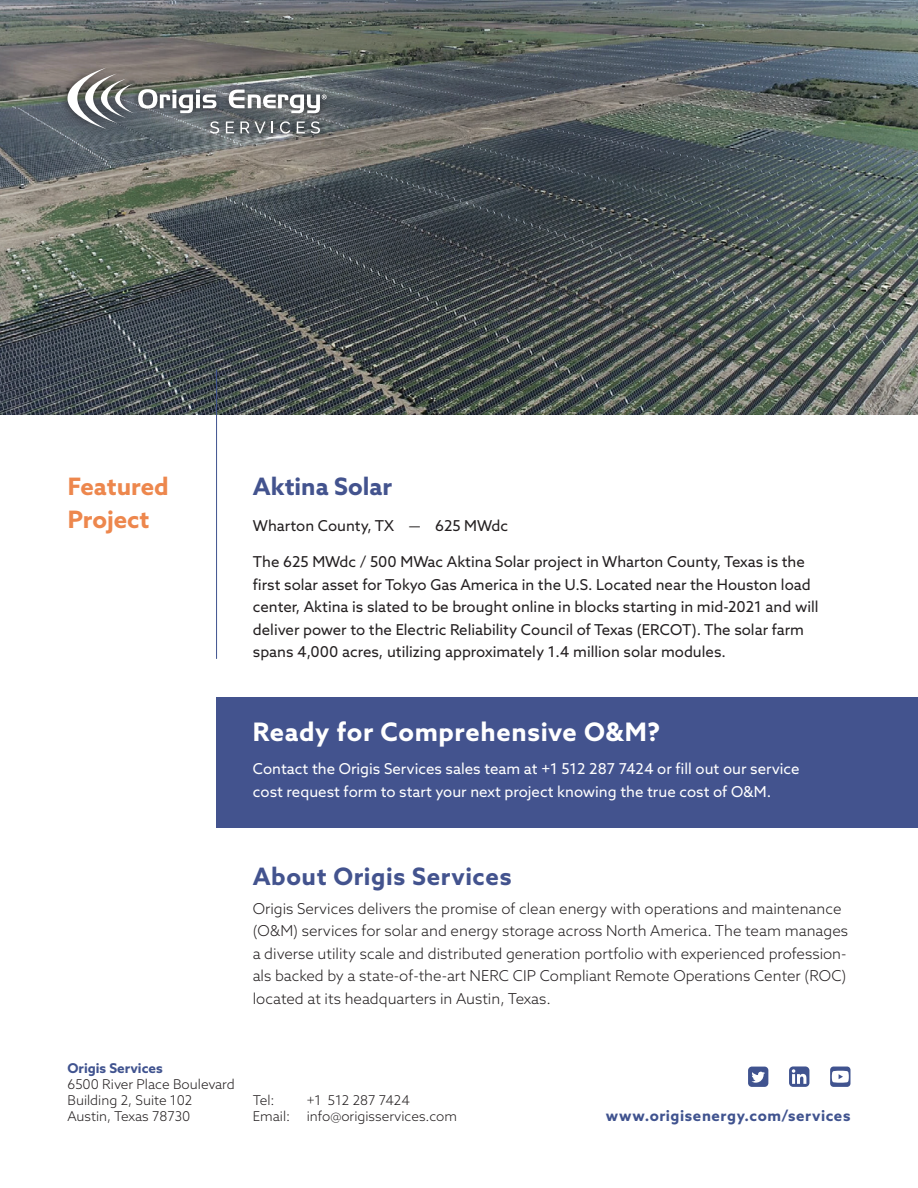
<style>
.page{position:relative;width:918px;height:1188px;background:#fff}
.page>*{position:absolute;margin:0;border:0;box-sizing:border-box;transform-origin:0 0}
.t1{font:700 25.5px "Azo Sans";letter-spacing:.025em;color:#fff}
.t2{font:700 24px "Azo Sans";letter-spacing:.02em;color:#43538e}
.t3{font:700 24px/33px "Azo Sans";color:#ed874d}
.t4{font:700 24px "Azo Sans";color:#43538e}
.t5{font:15px/22.5px "Azo Sans";color:#231f20}
.t6{font:300 15px/22.5px "Azo Sans";color:#231f20}
.t7{font:15px/22.5px "Azo Sans";color:#fff}
.t8{font:700 15px "Azo Sans";letter-spacing:.04em;color:#40538f}
.t9{font:300 13.5px/16.2px "Azo Sans";color:#231f20}
.t10{font:700 13.5px "Azo Sans";color:#40538f}
</style>
<div class="page">
<div style="left:216px;top:697px;width:702px;height:131px;background:#43538e"></div>
<img style="left:0;top:0;width:918px;height:415px">
<div style="left:59px;top:60px;width:276px;height:82px;background:#231f20;opacity:.8"></div>
<svg style="left:229px;top:90px;width:98px;height:23px"></svg>
<svg style="left:68px;top:68px;width:151px;height:66px;background:#7e8181"></svg>
<svg style="left:226px;top:121px;width:8px;height:12px"></svg>
<svg style="left:240px;top:121px;width:26px;height:12px"></svg>
<svg style="left:272px;top:121px;width:1px;height:12px"></svg>
<svg style="left:280px;top:121px;width:10px;height:13px"></svg>
<svg style="left:297px;top:121px;width:8px;height:12px"></svg>
<svg style="left:311px;top:121px;width:9px;height:13px"></svg>
<hr style="left:216px;top:370px;width:1px;height:289px;background:#40538f">
<svg style="left:748px;top:1067px;width:20px;height:20px"></svg>
<div style="left:830px;top:1067px;width:20px;height:20px;background:#40538f;border-radius:3px"></div>
<svg style="left:832px;top:1071px;width:17px;height:12px"></svg>
<div style="left:789px;top:1066px;width:20px;height:21px;background:#40538f;border-radius:4px"></div>
<svg style="left:792px;top:1069px;width:14px;height:15px"></svg>
<h2 class="t3" style="left:68px;top:470px;width:103px">Featured<br>Project</h2>
<h2 class="t4" style="left:253px;top:471px;width:141px">Aktina Solar</h2>
<p class="t5" style="left:253px;top:515px;width:257px">Wharton County, TX — 625 MWdc</p>
<p class="t5" style="left:253px;top:551px;width:567px">The 625 MWdc / 500 MWac Aktina Solar project in Wharton County, Texas is the first solar asset for Tokyo Gas America in the U.S. Located near the Houston load center, Aktina is slated to be brought online in blocks starting in mid-2021 and will deliver power to the Electric Reliability Council of Texas (ERCOT). The solar farm spans 4,000 acres, utilizing approximately 1.4 million solar modules.</p>
<h1 class="t1" style="left:253px;top:715px;width:409px">Ready for Comprehensive O&amp;M?</h1>
<p class="t7" style="left:253px;top:757px;width:548px">Contact the Origis Services sales team at +1 512 287 7424 or fill out our service cost request form to start your next project knowing the true cost of O&amp;M.</p>
<h2 class="t2" style="left:253px;top:861px;width:260px">About Origis Services</h2>
<p class="t6" style="left:253px;top:897px;width:597px">Origis Services delivers the promise of clean energy with operations and maintenance (O&amp;M) services for solar and energy storage across North America. The team manages a diverse utility scale and distributed generation portfolio with experienced profession&shy;als backed by a state-of-the-art NERC CIP Compliant Remote Operations Center (ROC) located at its headquarters in Austin, Texas.</p>
<p class="t10" style="left:68px;top:1059px;width:97px">Origis Services</p>
<p class="t9" style="left:68px;top:1076px;width:169px">6500 River Place Boulevard<br>Building 2, Suite 102<br>Austin, Texas 78730</p>
<p class="t9" style="left:253px;top:1092px;width:23px">Tel:</p>
<p class="t9" style="left:253px;top:1092px;width:206px;text-align:center">+1 512 287 7424<br>Email: info@origisservices.com</p>
<p class="t8" style="left:606px;top:1106px;width:246px">www.origisenergy.com/services</p>
</div>
